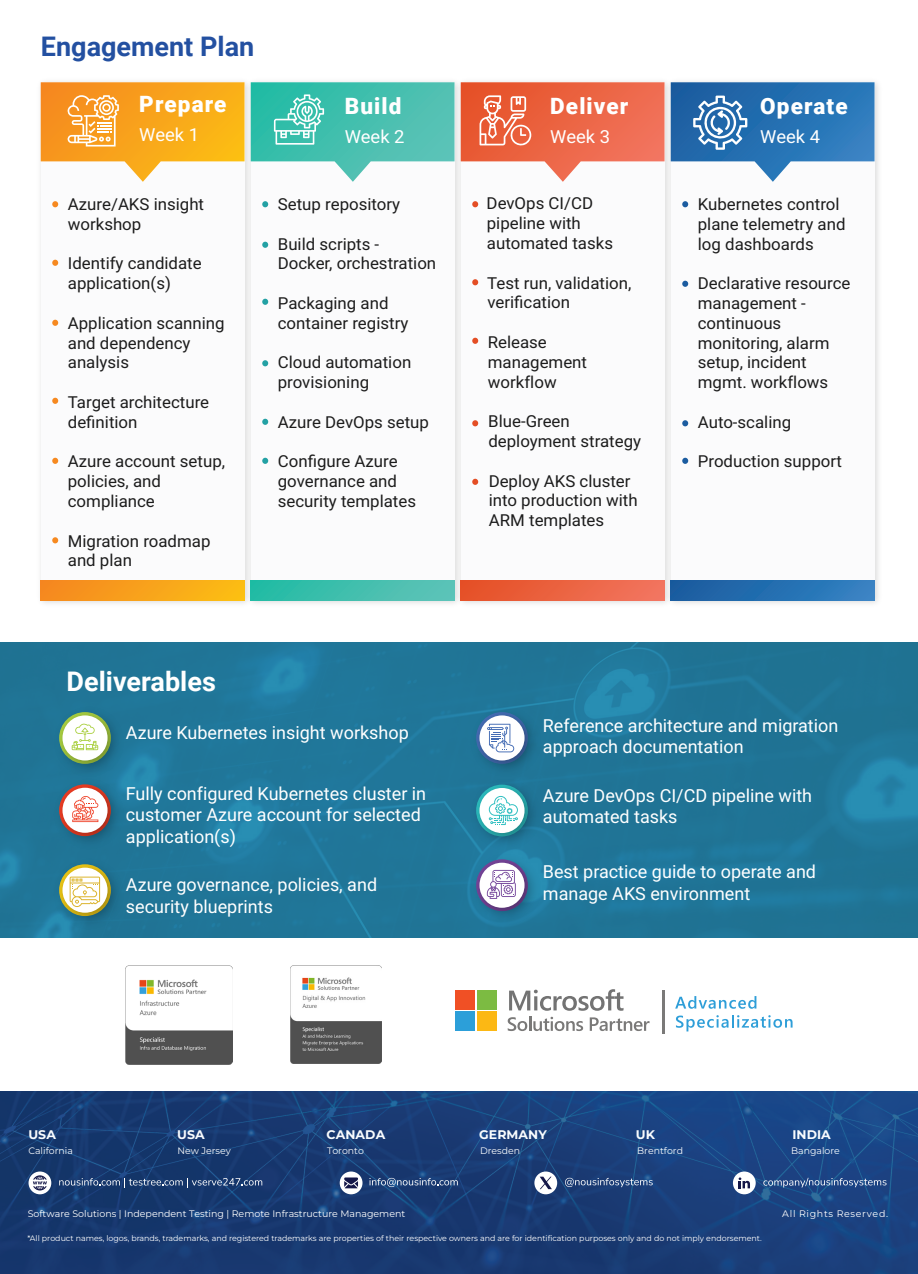
<style>
.page{position:relative;width:918px;height:1274px;background:#fff}
.page>*{position:absolute;margin:0;border:0;box-sizing:border-box;transform-origin:0 0}
.t1{font:700 27px "Roboto";color:#2350a1}
.t2{font:700 27px "Roboto";color:#fff}
.t3{font:900 22.5px "Roboto";letter-spacing:.05em;color:#fff}
.t4{font:18px/21.6px "Roboto";color:#fff}
.t5{font:16.5px/19.8px "Roboto";color:#1c1c1c}
.t6{font:700 12.45px "Montserrat";letter-spacing:.005em;color:#f9fcfe}
.t7{font:9.45px "Montserrat";color:#fff}
.t8{font:9.45px "Montserrat";letter-spacing:.075em;color:#fff}
.t9{font:9.3px "Montserrat";color:#f9fcfe}
.t10{font:7.95px "Montserrat";color:#fff}
</style>
<div class="page">
<img style="left:0;top:643px;width:918px;height:295px">
<img style="left:48px;top:701px;width:82px;height:72px">
<div style="left:62px;top:715px;width:46px;height:45px;background:#fff;border-radius:50%"></div>
<svg style="left:72px;top:723px;width:26px;height:27px"></svg>
<img style="left:48px;top:773px;width:82px;height:80px">
<div style="left:62px;top:788px;width:46px;height:45px;background:#fff;border-radius:50%"></div>
<svg style="left:72px;top:796px;width:26px;height:26px"></svg>
<img style="left:48px;top:853px;width:82px;height:82px">
<svg style="left:62px;top:867px;width:46px;height:46px"></svg>
<svg style="left:70px;top:876px;width:30px;height:31px"></svg>
<img style="left:465px;top:855px;width:82px;height:75px">
<div style="left:479px;top:863px;width:46px;height:45px;background:#fff;border-radius:50%"></div>
<svg style="left:487px;top:870px;width:29px;height:29px"></svg>
<img style="left:465px;top:783px;width:82px;height:72px">
<div style="left:479px;top:788px;width:46px;height:45px;background:#fff;border-radius:50%"></div>
<svg style="left:489px;top:796px;width:29px;height:29px"></svg>
<img style="left:465px;top:701px;width:82px;height:82px">
<div style="left:479px;top:715px;width:46px;height:45px;background:#fff;border-radius:50%"></div>
<svg style="left:487px;top:724px;width:27px;height:28px"></svg>
<div style="left:41px;top:82px;width:204px;height:505px;background:#fbfbfc"></div>
<div style="left:41px;top:581px;width:204px;height:19px;background:linear-gradient(to right,#f58720,#fcbe14)"></div>
<svg style="left:52px;top:201px;width:6px;height:6px"></svg>
<svg style="left:52px;top:260px;width:6px;height:6px"></svg>
<svg style="left:52px;top:320px;width:6px;height:6px"></svg>
<svg style="left:52px;top:398px;width:6px;height:6px"></svg>
<svg style="left:52px;top:458px;width:6px;height:6px"></svg>
<svg style="left:52px;top:537px;width:6px;height:6px"></svg>
<svg style="left:41px;top:82px;width:202px;height:100px"></svg>
<img style="left:243px;top:81px;width:210px;height:523px">
<div style="left:251px;top:82px;width:204px;height:504px;background:#fbfbfc"></div>
<div style="left:251px;top:581px;width:204px;height:19px;background:linear-gradient(to right,#21bba3,#60c3b8)"></div>
<svg style="left:262px;top:201px;width:6px;height:6px"></svg>
<svg style="left:262px;top:242px;width:6px;height:6px"></svg>
<svg style="left:262px;top:360px;width:6px;height:6px"></svg>
<svg style="left:262px;top:299px;width:6px;height:6px"></svg>
<svg style="left:262px;top:419px;width:6px;height:6px"></svg>
<svg style="left:262px;top:458px;width:6px;height:6px"></svg>
<svg style="left:251px;top:82px;width:202px;height:100px"></svg>
<img style="left:453px;top:81px;width:210px;height:523px">
<div style="left:461px;top:82px;width:204px;height:504px;background:#fbfbfc"></div>
<div style="left:461px;top:581px;width:204px;height:19px;background:linear-gradient(to right,#e55025,#f27660)"></div>
<svg style="left:472px;top:201px;width:6px;height:6px"></svg>
<svg style="left:472px;top:279px;width:6px;height:6px"></svg>
<svg style="left:472px;top:338px;width:6px;height:6px"></svg>
<svg style="left:472px;top:420px;width:6px;height:6px"></svg>
<svg style="left:472px;top:479px;width:6px;height:6px"></svg>
<svg style="left:461px;top:82px;width:202px;height:100px"></svg>
<img style="left:663px;top:81px;width:216px;height:523px">
<div style="left:671px;top:82px;width:204px;height:502px;background:#fbfbfc"></div>
<div style="left:671px;top:581px;width:204px;height:19px;background:linear-gradient(to right,#175b9e,#3583c4)"></div>
<svg style="left:682px;top:201px;width:6px;height:6px"></svg>
<svg style="left:682px;top:281px;width:6px;height:6px"></svg>
<svg style="left:682px;top:420px;width:6px;height:6px"></svg>
<svg style="left:682px;top:458px;width:6px;height:6px"></svg>
<svg style="left:671px;top:82px;width:204px;height:100px"></svg>
<svg style="left:0;top:1091px;width:918px;height:183px;background:#183c76"></svg>
<img style="left:291px;top:965px;width:91px;height:98px">
<img style="left:125px;top:965px;width:107px;height:99px">
<svg style="left:675px;top:996px;width:81px;height:13px"></svg>
<svg style="left:676px;top:1015px;width:117px;height:16px"></svg>
<hr style="left:662px;top:990px;width:2px;height:44px;background:#7a7978">
<svg style="left:508px;top:989px;width:142px;height:42px"></svg>
<div style="left:456px;top:990px;width:19px;height:19px;background:#f05025"></div>
<div style="left:477px;top:990px;width:20px;height:19px;background:#7cbb42"></div>
<div style="left:456px;top:1011px;width:19px;height:19px;background:#2c9fd9"></div>
<div style="left:477px;top:1011px;width:20px;height:19px;background:#fcb814"></div>
<div style="left:29px;top:1171px;width:22px;height:23px;background:#fff;border-radius:50%"></div>
<svg style="left:33px;top:1175px;width:14px;height:15px"></svg>
<svg style="left:59px;top:1178px;width:203px;height:9px;background:#425d88"></svg>
<svg style="left:340px;top:1171px;width:23px;height:23px"></svg>
<svg style="left:344px;top:1177px;width:14px;height:11px"></svg>
<svg style="left:370px;top:1178px;width:88px;height:9px"></svg>
<svg style="left:733px;top:1171px;width:23px;height:23px"></svg>
<svg style="left:739px;top:1177px;width:11px;height:11px"></svg>
<svg style="left:763px;top:1177px;width:124px;height:10px"></svg>
<div style="left:534px;top:1171px;width:23px;height:23px;background:#fff;border-radius:50%"></div>
<svg style="left:540px;top:1176px;width:12px;height:13px"></svg>
<svg style="left:565px;top:1178px;width:88px;height:9px"></svg>
<h1 class="t1" style="left:41px;top:28px;width:215px">Engagement Plan</h1>
<h2 class="t3" style="left:139px;top:89px;width:89px">Prepare</h2>
<p class="t4" style="left:139px;top:124px;width:61px">Week 1</p>
<p class="t5" style="left:68px;top:194px;width:138px">Azure/AKS insight workshop</p>
<p class="t5" style="left:68px;top:253px;width:135px">Identify candidate application(s)</p>
<p class="t5" style="left:68px;top:312px;width:158px">Application scanning and dependency analysis</p>
<p class="t5" style="left:68px;top:392px;width:143px">Target architecture definition</p>
<p class="t5" style="left:68px;top:451px;width:159px">Azure account setup, policies, and compliance</p>
<p class="t5" style="left:68px;top:530px;width:144px">Migration roadmap and plan</p>
<h2 class="t3" style="left:345px;top:90px;width:58px">Build</h2>
<p class="t4" style="left:345px;top:125px;width:61px">Week 2</p>
<p class="t5" style="left:278px;top:194px;width:124px">Setup repository</p>
<p class="t5" style="left:278px;top:233px;width:160px">Build scripts -<br>Docker, orchestration</p>
<p class="t5" style="left:278px;top:293px;width:132px">Packaging and container registry</p>
<p class="t5" style="left:278px;top:352px;width:135px">Cloud automation provisioning</p>
<p class="t5" style="left:278px;top:411px;width:153px">Azure DevOps setup</p>
<p class="t5" style="left:278px;top:451px;width:140px">Configure Azure governance and security templates</p>
<h1 class="t2" style="left:67px;top:662px;width:151px">Deliverables</h1>
<p class="t4" style="left:126px;top:721px;width:284px">Azure Kubernetes insight workshop</p>
<p class="t4" style="left:126px;top:782px;width:302px">Fully configured Kubernetes cluster in customer Azure account for selected application(s)</p>
<p class="t4" style="left:126px;top:873px;width:253px">Azure governance, policies, and security blueprints</p>
<h2 class="t3" style="left:550px;top:90px;width:80px">Deliver</h2>
<p class="t4" style="left:550px;top:125px;width:61px">Week 3</p>
<p class="t5" style="left:487px;top:193px;width:128px">DevOps CI/CD pipeline with automated tasks</p>
<p class="t5" style="left:487px;top:272px;width:146px">Test run, validation, verification</p>
<p class="t5" style="left:488px;top:332px;width:101px">Release management workflow</p>
<p class="t5" style="left:488px;top:411px;width:154px">Blue-Green deployment strategy</p>
<p class="t5" style="left:489px;top:470px;width:151px">Deploy AKS cluster into production with<br>ARM templates</p>
<h2 class="t3" style="left:760px;top:90px;width:89px">Operate</h2>
<p class="t4" style="left:760px;top:125px;width:61px">Week 4</p>
<p class="t5" style="left:698px;top:194px;width:149px">Kubernetes control plane telemetry and log dashboards</p>
<p class="t5" style="left:698px;top:273px;width:154px">Declarative resource management - continuous monitoring, alarm setup, incident mgmt. workflows</p>
<p class="t5" style="left:698px;top:411px;width:95px">Auto-scaling</p>
<p class="t5" style="left:698px;top:451px;width:146px">Production support</p>
<p class="t4" style="left:543px;top:713px;width:297px">Reference architecture and migration approach documentation</p>
<p class="t4" style="left:543px;top:784px;width:271px">Azure DevOps CI/CD pipeline with automated tasks</p>
<p class="t4" style="left:543px;top:860px;width:275px">Best practice guide to operate and manage AKS environment</p>
<p class="t6" style="left:28px;top:1126px;width:29px">USA</p>
<p class="t9" style="left:28px;top:1144px;width:46px">California</p>
<p class="t6" style="left:177px;top:1126px;width:29px">USA</p>
<p class="t6" style="left:327px;top:1126px;width:60px">CANADA</p>
<p class="t9" style="left:327px;top:1144px;width:38px">Toronto</p>
<p class="t6" style="left:479px;top:1126px;width:69px">GERMANY</p>
<p class="t9" style="left:480px;top:1144px;width:42px">Dresden</p>
<p class="t6" style="left:636px;top:1126px;width:21px">UK</p>
<p class="t9" style="left:637px;top:1144px;width:47px">Brentford</p>
<p class="t6" style="left:792px;top:1126px;width:40px">INDIA</p>
<p class="t9" style="left:178px;top:1145px;width:55px">New Jersey</p>
<p class="t9" style="left:791px;top:1144px;width:50px">Bangalore</p>
<p class="t7" style="left:28px;top:1207px;width:379px">Software Solutions | Independent Testing | Remote Infrastructure Management</p>
<p class="t8" style="left:782px;top:1207px;width:107px">All Rights Reserved.</p>
<p class="t10" style="left:28px;top:1232px;width:736px">*All product names, logos, brands, trademarks, and registered trademarks are properties of their respective owners and are for identification purposes only and do not imply endorsement.</p>
</div>
